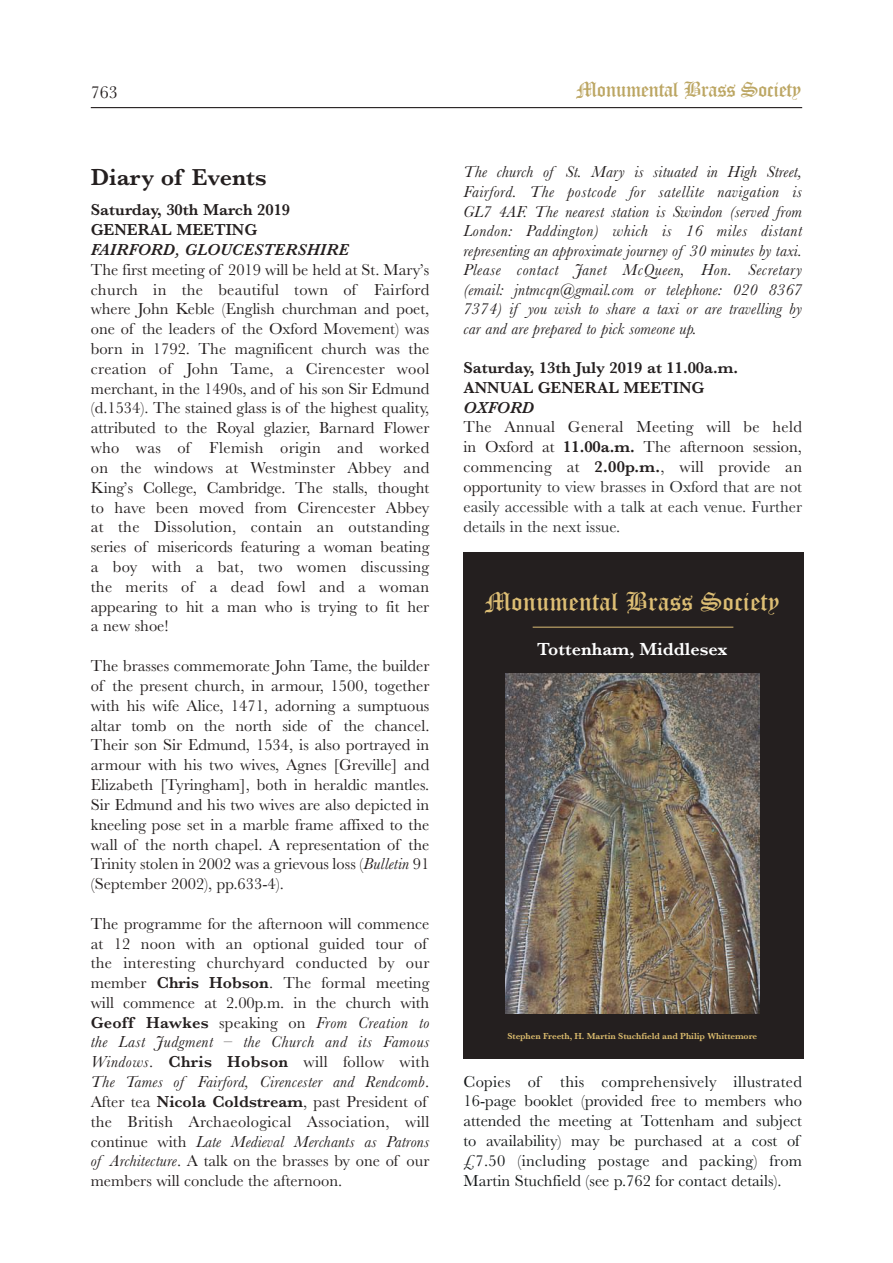
<style>
.page{position:relative;width:893px;height:1263px;background:#fff}
.page>*{position:absolute;margin:0;border:0;box-sizing:border-box;transform-origin:0 0}
.t1{font:26.1px "Old English Text";color:#ddbe74}
.t2{font:600 24px "Baskerville";color:#241f1f}
.t3{font:21px "Old English Text";letter-spacing:-.025em;color:#bca663}
.t4{font:600 18.15px "Baskerville";color:#fff}
.t5{font:18px "Baskerville";color:#241f1f}
.t6{font:16.5px/19.8px "Baskerville";color:#241f1f;text-align:justify}
.t7{font:italic 16.5px/19.5px "Baskerville";letter-spacing:.01em;color:#241f1f;text-align:justify}
.t8{font:16.5px/19.8px "Baskerville";color:#141718}
.t9{font:600 16.5px/19.8px "Baskerville";color:#241f1f}
.t10{font:italic 600 16.5px "Baskerville";letter-spacing:.01em;color:#241f1f}
.t11{font:600 9.15px "Baskerville";letter-spacing:-.01em;color:#debe6f}
.s1{font-style:italic}
.s2{font-weight:600}
.s3{color:#2c2d2e}
</style>
<div class="page">
<div style="left:463px;top:553px;width:341px;height:506px;background:#241f1f"></div>
<img style="left:505px;top:673px;width:254px;height:341px">
<hr style="left:533px;top:627px;width:200px;height:1px;background:#ddbe74">
<hr style="left:91px;top:107px;width:711px;height:1px;background:#241f1f">
<p class="t5" style="left:91px;top:82px;width:28px">763</p>
<p class="t3" style="left:576px;top:77px;width:227px">Monumental Brass Society</p>
<h2 class="t2" style="left:91px;top:162px;width:177px">Diary of Events</h2>
<p class="t9" style="left:91px;top:200px;width:201px">Saturday, 30th March 2019<br>GENERAL MEETING</p>
<p class="t10" style="left:91px;top:240px;width:260px">FAIRFORD, GLOUCESTERSHIRE</p>
<p class="t6" style="left:91px;top:259px;width:340px">The first meeting of 2019 will be held at St. Mary’s church in the beautiful town of Fairford where John Keble (English churchman and poet, one of the leaders of the Oxford Movement) was born in 1792. The magnificent church was the creation of John Tame, a Cirencester wool merchant, in the 1490s, and of his son Sir Edmund (d.1534). The stained glass is of the highest quality, attributed to the Royal glazier, Barnard Flower who was of Flemish origin and worked on the windows at Westminster Abbey and King’s College, Cambridge. The stalls, thought to have been moved from Cirencester Abbey at the Dissolution, contain an outstanding series of misericords featuring a woman beating a boy with a bat, two women discussing the merits of a dead fowl and a woman appearing to hit a man who is trying to fit her a new shoe!</p>
<p class="t6" style="left:91px;top:655px;width:340px">The brasses commemorate John Tame, the builder of the present church, in armour, 1500, together with his wife Alice, 1471, adorning a sumptuous altar tomb on the north side of the chancel.<br>Their son Sir Edmund, 1534, is also portrayed in armour with his two wives, Agnes [Greville] and Elizabeth [Tyringham], both in heraldic mantles.<br>Sir Edmund and his two wives are also depicted in kneeling pose set in a marble frame affixed to the wall of the north chapel. A representation of the Trinity stolen in 2002 was a grievous loss (<span class="s1">Bulletin</span> 91 (September 2002), pp.633-4).</p>
<p class="t6" style="left:91px;top:913px;width:340px;text-align:left">The programme for the afternoon will commence at 12 noon with an optional guided tour of the interesting churchyard conducted by our member <span class="s2">Chris Hobson</span>. The formal meeting will commence at 2.00p.m. in the church with <span class="s2">Geoff Hawkes</span> speaking on <span class="s1">From Creation to the Last Judgment – the Church and its Famous Windows</span>. <span class="s2">Chris Hobson</span> will follow with <span class="s1">The Tames of Fairford, Cirencester and Rendcomb</span>.<br>After tea <span class="s2">Nicola Coldstream</span>, past President of the British Archaeological Association, will continue with <span class="s1">Late Medieval Merchants as Patrons of Architecture</span>. A talk on the brasses by one of our members will conclude the afternoon.</p>
<p class="t7" style="left:463px;top:162px;width:340px">The church of St. Mary is situated in High Street, Fairford. The postcode for satellite navigation is GL7 4AF. The nearest station is Swindon (served from London: Paddington) which is 16 miles distant representing an approximate journey of 30 minutes by taxi.<br>Please contact Janet McQueen, Hon. Secretary (email: jntmcqn@gmail.com or telephone: 020 8367<br>7374) if you wish to share a taxi or are travelling by car and are prepared to pick someone up.</p>
<p class="t9" style="left:463px;top:357px;width:276px">Saturday, 13th July 2019 at 11.00a.m.<br>ANNUAL GENERAL MEETING</p>
<p class="t10" style="left:463px;top:397px;width:72px">OXFORD</p>
<p class="t6" style="left:463px;top:417px;width:340px">The Annual General Meeting will be held in Oxford at <span class="s2">11.00a.m.</span> The afternoon session, commencing at <span class="s2">2.00p.m.</span>, will provide an opportunity <span class="s3">to view brasses in Oxford that are not easily accessible with a talk at each venue. Further details in the next issue.</span></p>
<h1 class="t1" style="left:485px;top:586px;width:296px">Monumental Brass Society</h1>
<p class="t4" style="left:537px;top:639px;width:192px">Tottenham, Middlesex</p>
<p class="t11" style="left:507px;top:1031px;width:251px">Stephen Freeth, H. Martin Stuchfield and Philip Whittemore</p>
<p class="t8" style="left:463px;top:1071px;width:340px">Copies of this comprehensively illustrated 16-page booklet (provided free to members who attended the meeting at Tottenham and subject to availability) may be purchased at a cost of £7.50 (including postage and packing) from Martin Stuchfield (see p.762 for contact details).</p>
</div>
